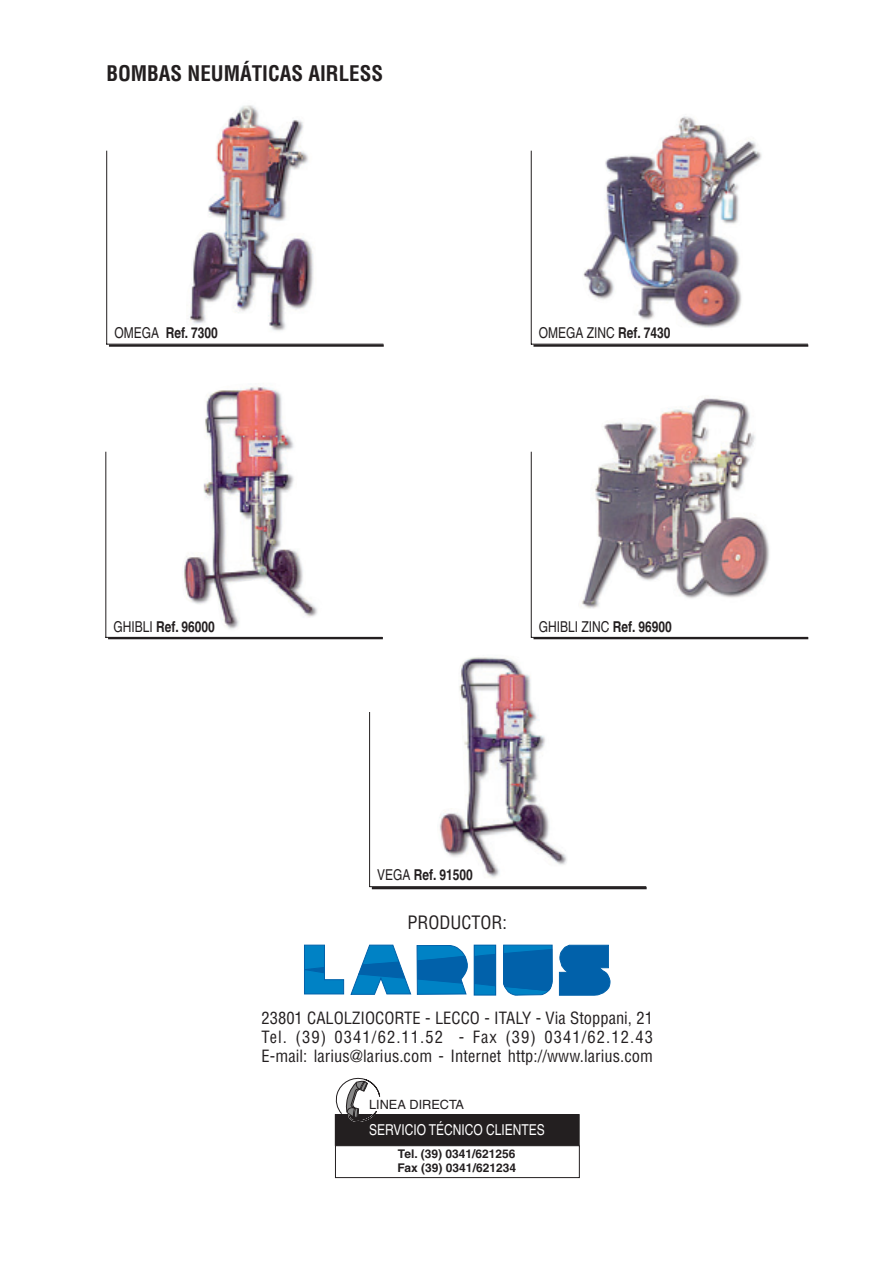
<style>
.page{position:relative;width:893px;height:1263px;background:#fff}
.page>*{position:absolute;margin:0;border:0;box-sizing:border-box;transform-origin:0 0}
.t1{font:700 condensed 21px "Helvetica";color:#231f20}
.t2{font:condensed 18px "Helvetica";color:#231f20}
.t3{font:condensed 16.5px/18.8px "Helvetica";letter-spacing:.005em;color:#231f20;text-align:justify}
.t4{font:700 15px "Helvetica";color:#231f20;scale:.8 1}
.t5{font:15px "Helvetica";color:#231f20;scale:.8 1}
.t6{font:15px "Helvetica";color:#fff;scale:.8 1}
.t7{font:12.75px "Helvetica";color:#231f20}
.t8{font:700 12px/14.4px "Helvetica";color:#231f20}
.s1{font-weight:400}
.s2{font-weight:700}
</style>
<div class="page">
<img style="left:184px;top:386px;width:133px;height:243px">
<img style="left:582px;top:398px;width:188px;height:211px">
<img style="left:189px;top:105px;width:125px;height:226px">
<img style="left:583px;top:116px;width:179px;height:212px">
<img style="left:439px;top:657px;width:128px;height:221px">
<hr style="left:106px;top:151px;width:1px;height:193px;background:#231f20">
<hr style="left:106px;top:344px;width:277px;height:1px;background:#231f20">
<hr style="left:109px;top:344px;width:275px;height:3px;background:#231f20">
<hr style="left:105px;top:452px;width:1px;height:186px;background:#231f20">
<hr style="left:105px;top:637px;width:277px;height:1px;background:#231f20">
<hr style="left:108px;top:637px;width:275px;height:2px;background:#231f20">
<hr style="left:531px;top:452px;width:1px;height:186px;background:#231f20">
<hr style="left:531px;top:637px;width:276px;height:1px;background:#231f20">
<hr style="left:533px;top:637px;width:275px;height:2px;background:#231f20">
<hr style="left:369px;top:712px;width:1px;height:175px;background:#231f20">
<hr style="left:369px;top:886px;width:277px;height:1px;background:#231f20">
<hr style="left:372px;top:887px;width:274px;height:2px;background:#231f20">
<hr style="left:531px;top:151px;width:1px;height:193px;background:#231f20">
<hr style="left:531px;top:344px;width:276px;height:1px;background:#231f20">
<hr style="left:533px;top:344px;width:275px;height:3px;background:#231f20">
<svg style="left:559px;top:945px;width:51px;height:51px;background:#136cb0"></svg>
<svg style="left:503px;top:945px;width:49px;height:51px;background:#0b6db2"></svg>
<svg style="left:350px;top:944px;width:146px;height:52px"></svg>
<svg style="left:304px;top:945px;width:40px;height:50px"></svg>
<div style="left:335px;top:1146px;width:244px;height:32px;border:1px solid #231f20"></div>
<div style="left:335px;top:1115px;width:244px;height:30px;background:#231f20"></div>
<div style="left:335px;top:1114px;width:244px;height:31px;border:1px solid #231f20"></div>
<svg style="left:335px;top:1078px;width:45px;height:44px"></svg>
<p class="t1" style="left:106px;top:65px;width:278px">BOMBAS NEUMÁTICAS AIRLESS</p>
<p class="t4" style="left:114px;top:328px;width:131px"><span class="s1">OMEGA</span> Ref. 7300</p>
<p class="t5" style="left:539px;top:328px;width:166px">OMEGA ZINC <span class="s2">Ref. 7430</span></p>
<p class="t4" style="left:113px;top:621px;width:128px"><span class="s1">GHIBLI</span> Ref. 96000</p>
<p class="t5" style="left:539px;top:621px;width:167px">GHIBLI ZINC <span class="s2">Ref. 96900</span></p>
<p class="t4" style="left:377px;top:869px;width:121px"><span class="s1">VEGA</span> Ref. 91500</p>
<p class="t2" style="left:407px;top:915px;width:101px">PRODUCTOR:</p>
<p class="t3" style="left:261px;top:1010px;width:393px">23801 CALOLZIOCORTE - LECCO - ITALY - Via Stoppani, 21<br>Tel. (39) 0341/62.11.52 - Fax (39) 0341/62.12.43<br>E-mail: larius@larius.com - Internet http://www.larius.com</p>
<p class="t7" style="left:369px;top:1100px;width:96px">LINEA DIRECTA</p>
<p class="t8" style="left:397px;top:1147px;width:120px">Tel. (39) 0341/621256<br>Fax (39) 0341/621234</p>
<p class="t6" style="left:369px;top:1124px;width:221px">SERVICIO TÉCNICO CLIENTES</p>
</div>
